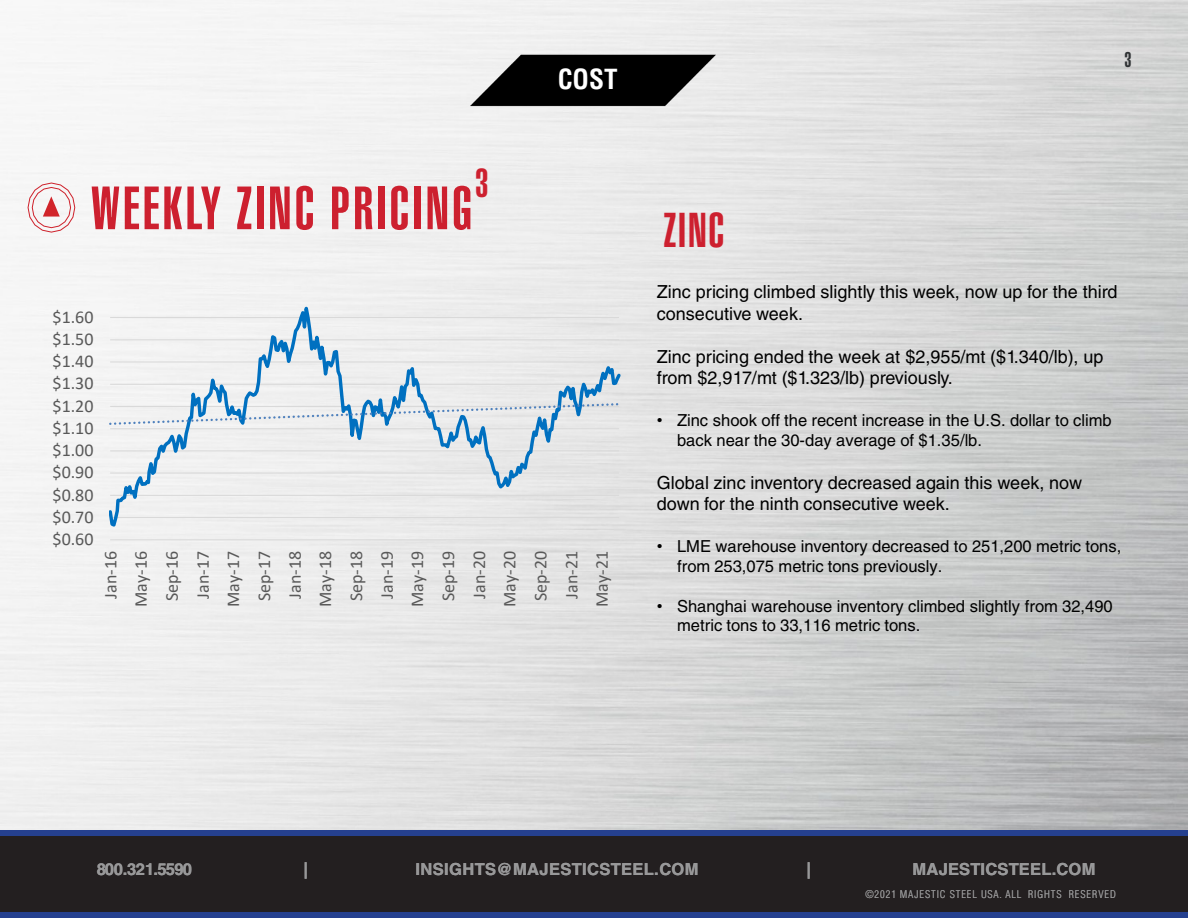
<style>
.page{position:relative;width:1188px;height:918px;background:#fff}
.page>*{position:absolute;margin:0;border:0;box-sizing:border-box;transform-origin:0 0}
.t1{font:60px "Helvetica LT Std Ultra Comp";letter-spacing:.05em;color:#cd202f}
.t2{font:48px "Helvetica LT Std Ultra Comp";color:#cd202f}
.t3{font:39.9px "Helvetica LT Std Ultra Comp";color:#cd202f}
.t4{font:700 condensed 27px "Helvetica LT Std";color:#fff}
.t5{font:21px "Helvetica LT Std Ultra Comp";color:#303335}
.t6{font:18px/21.6px "Helvetica LT Std";color:#000}
.t7{font:18px "Calibri";color:#595959}
.t8{font:16.5px/19.8px "Helvetica LT Std";color:#000}
.t9{font:700 16.5px "Helvetica LT Std";letter-spacing:.015em;color:#989899}
.t10{font:700 16.5px "Helvetica LT Std";letter-spacing:-.045em;color:#989899}
.t11{font:300 condensed 10.5px "Helvetica LT Std";letter-spacing:.09em;color:#989899}
.s1{font-family:"Arial"}
</style>
<div class="page">
<img style="left:0;top:0;width:1188px;height:830px">
<div style="left:0;top:833px;width:1188px;height:82px;background:#231f20"></div>
<div style="left:0;top:912px;width:1188px;height:6px;background:#25408f"></div>
<div style="left:0;top:830px;width:1188px;height:6px;background:#25408f"></div>
<img style="left:469px;top:26px;width:250px;height:106px">
<svg style="left:27px;top:182px;width:49px;height:51px"></svg>
<hr style="left:110px;top:539px;width:509px;height:1px;background:#d9d9d9">
<svg style="left:110px;top:306px;width:510px;height:224px"></svg>
<svg style="left:110px;top:402px;width:509px;height:24px"></svg>
<h1 class="t3" style="left:475px;top:160px;width:15px">3</h1>
<h1 class="t1" style="left:91px;top:174px;width:383px">WEEKLY ZINC PRICING</h1>
<p class="t7" style="left:53px;top:304px;width:42px">$1.60</p>
<p class="t7" style="left:53px;top:327px;width:42px">$1.50</p>
<p class="t7" style="left:53px;top:349px;width:42px">$1.40</p>
<p class="t7" style="left:53px;top:371px;width:42px">$1.30</p>
<p class="t7" style="left:53px;top:393px;width:42px">$1.20</p>
<p class="t7" style="left:53px;top:415px;width:42px">$1.10</p>
<p class="t7" style="left:53px;top:438px;width:42px">$1.00</p>
<p class="t7" style="left:53px;top:460px;width:42px">$0.90</p>
<p class="t7" style="left:53px;top:482px;width:42px">$0.80</p>
<p class="t7" style="left:53px;top:504px;width:42px">$0.70</p>
<p class="t7" style="left:53px;top:526px;width:42px">$0.60</p>
<p class="t4" style="left:558px;top:63px;width:61px">COST</p>
<p class="t7" style="left:98px;top:599px;width:49px;rotate:-90deg">Jan-16</p>
<p class="t7" style="left:128px;top:607px;width:57px;rotate:-90deg">May-16</p>
<p class="t7" style="left:159px;top:601px;width:52px;rotate:-90deg">Sep-16</p>
<p class="t7" style="left:190px;top:599px;width:49px;rotate:-90deg">Jan-17</p>
<p class="t7" style="left:221px;top:607px;width:57px;rotate:-90deg">May-17</p>
<p class="t7" style="left:252px;top:601px;width:52px;rotate:-90deg">Sep-17</p>
<p class="t7" style="left:282px;top:599px;width:49px;rotate:-90deg">Jan-18</p>
<p class="t7" style="left:313px;top:607px;width:57px;rotate:-90deg">May-18</p>
<p class="t7" style="left:344px;top:601px;width:52px;rotate:-90deg">Sep-18</p>
<p class="t7" style="left:374px;top:599px;width:49px;rotate:-90deg">Jan-19</p>
<p class="t7" style="left:405px;top:607px;width:57px;rotate:-90deg">May-19</p>
<p class="t7" style="left:436px;top:601px;width:52px;rotate:-90deg">Sep-19</p>
<p class="t7" style="left:467px;top:599px;width:49px;rotate:-90deg">Jan-20</p>
<p class="t7" style="left:497px;top:607px;width:57px;rotate:-90deg">May-20</p>
<p class="t7" style="left:528px;top:601px;width:52px;rotate:-90deg">Sep-20</p>
<p class="t7" style="left:559px;top:599px;width:49px;rotate:-90deg">Jan-21</p>
<p class="t7" style="left:589px;top:607px;width:57px;rotate:-90deg">May-21</p>
<p class="t5" style="left:1124px;top:48px;width:9px">3</p>
<p class="t2" style="left:664px;top:202px;width:62px">ZINC</p>
<p class="t6" style="left:657px;top:281px;width:462px">Zinc pricing climbed slightly this week, now up for the third consecutive week.</p>
<p class="t6" style="left:657px;top:346px;width:448px">Zinc pricing ended the week at $2,955/mt ($1.340/lb), up from $2,917/mt ($1.323/lb) previously.</p>
<p class="t8" style="left:677px;top:410px;width:436px;text-indent:-20px"><span class="s1">•</span> Zinc shook off the recent increase in the U.S. dollar to climb back near the 30-day average of $1.35/lb.</p>
<p class="t6" style="left:657px;top:472px;width:427px">Global zinc inventory decreased again this week, now down for the ninth consecutive week.</p>
<p class="t8" style="left:677px;top:536px;width:446px;text-indent:-20px"><span class="s1">•</span> LME warehouse inventory decreased to 251,200 metric tons, from 253,075 metric tons previously.</p>
<p class="t8" style="left:677px;top:596px;width:437px;text-indent:-20px"><span class="s1">•</span> Shanghai warehouse inventory climbed slightly from 32,490 metric tons to 33,116 metric tons.</p>
<p class="t10" style="left:97px;top:859px;width:97px">800.321.5590</p>
<p class="t9" style="left:303px;top:859px;width:6px">|</p>
<p class="t9" style="left:415px;top:859px;width:285px">INSIGHTS@MAJESTICSTEEL.COM</p>
<p class="t9" style="left:807px;top:859px;width:6px">|</p>
<p class="t9" style="left:913px;top:859px;width:184px">MAJESTICSTEEL.COM</p>
<p class="t11" style="left:865px;top:888px;width:252px">©2021 MAJESTIC STEEL USA. ALL RIGHTS RESERVED</p>
</div>
